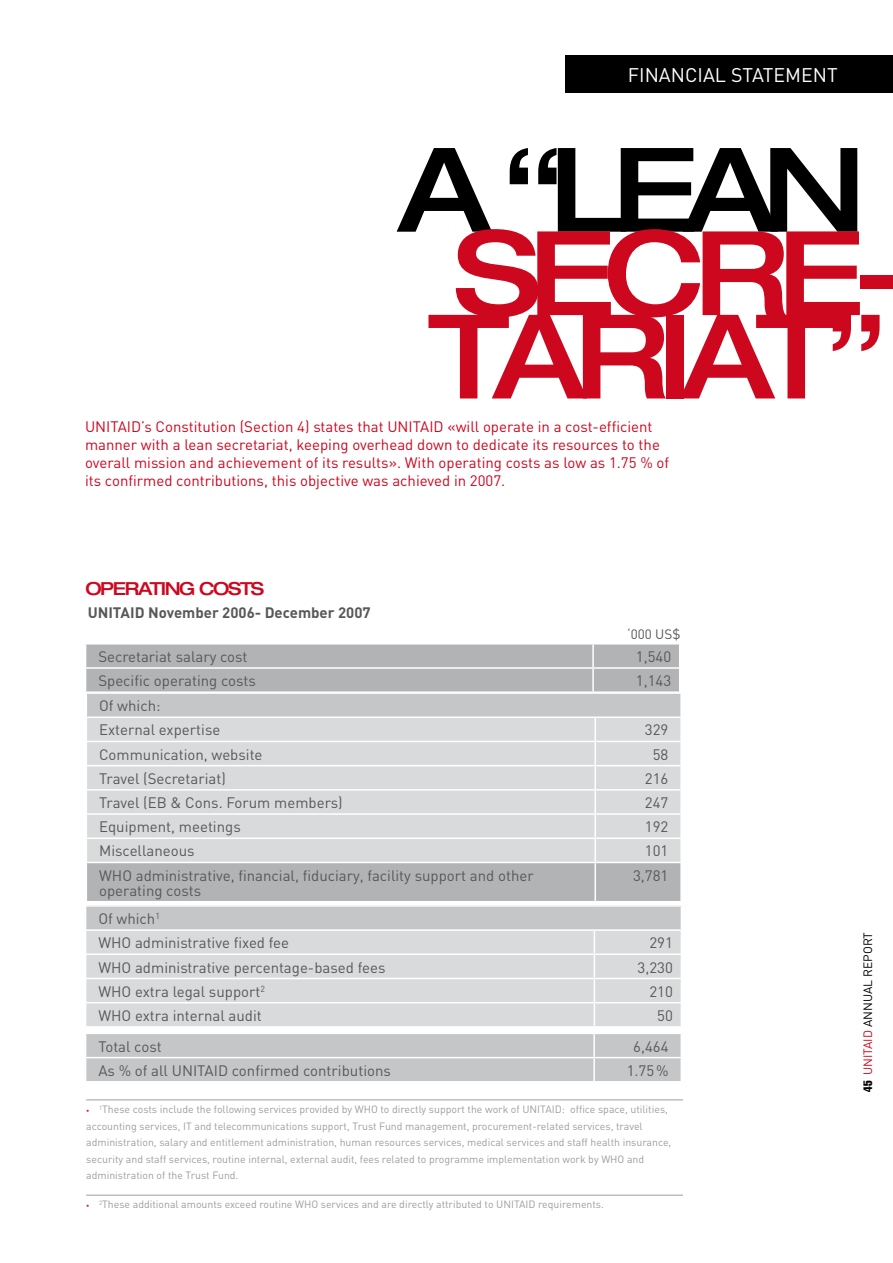
<style>
.page{position:relative;width:893px;height:1263px;background:#fff}
.page>*{position:absolute;margin:0;border:0;box-sizing:border-box;transform-origin:0 0}
.t1{font:500 expanded 117.15px/83.4px "Helvetica Neue";letter-spacing:-.1em;color:#cd071e}
.t2{font:500 expanded 117.15px "Helvetica Neue";color:#000}
.t3{font:19.5px "DIN";color:#fff}
.t4{font:500 expanded 18px "Helvetica Neue";color:#cd071e}
.t5{font:15px/24.2px "DIN";color:#58585a}
.t6{font:15px/18px "DIN";color:#cd071e}
.t7{font:700 15px "DIN";color:#58585a}
.t8{font:13.5px "DIN";color:#58585a}
.t9{font:12px "DIN";color:#000}
.t10{font:10.5px/16.5px "DIN";color:#9c9d9f}
.t11{font:6.15px "DIN";color:#9c9d9f}
.s1{color:#cd071e}
.s2{font-family:"Helvetica";font-stretch:extra-condensed}
</style>
<div class="page">
<div style="left:566px;top:55px;width:327px;height:37px;background:#000"></div>
<div style="left:86px;top:1034px;width:595px;height:47px;background:#c5c6c8"></div>
<svg style="left:86px;top:644px;width:596px;height:382px;background:#d0d2d3"></svg>
<hr style="left:86px;top:1099px;width:597px;height:1px;background:#9c9d9f">
<hr style="left:86px;top:1195px;width:597px;height:1px;background:#9c9d9f">
<h2 class="t3" style="left:628px;top:62px;width:211px">FINANCIAL STATEMENT</h2>
<h1 class="t2" style="left:398px;top:117px;width:470px">A “LEAN</h1>
<h1 class="t1" style="left:428px;top:229px;width:482px">SECRE-<br>TARIAT”</h1>
<p class="t6" style="left:85px;top:417px;width:586px">UNITAID’s Constitution (Section 4) states that UNITAID «will operate in a cost-efficient manner with a lean secretariat, keeping overhead down to dedicate its resources to the overall mission and achievement of its results». With operating costs as low as 1.75 % of its confirmed contributions, this objective was achieved in 2007.</p>
<h3 class="t4" style="left:85px;top:578px;width:28px">OPERATING</h3>
<h3 class="t4" style="left:199px;top:578px;width:67px">COSTS</h3>
<h3 class="t7" style="left:88px;top:603px;width:284px">UNITAID November 2006- December 2007</h3>
<p class="t8" style="left:627px;top:626px;width:55px">‘000 US$</p>
<h3 class="t5" style="left:98px;top:644px;width:151px">Secretariat salary cost</h3>
<h3 class="t5" style="left:636px;top:644px;width:37px">1,540</h3>
<h3 class="t5" style="left:98px;top:668px;width:159px">Specific operating costs</h3>
<h3 class="t5" style="left:636px;top:668px;width:37px">1,143</h3>
<h3 class="t5" style="left:99px;top:693px;width:123px">Of which:<br>External expertise</h3>
<h3 class="t5" style="left:645px;top:718px;width:25px">329</h3>
<h3 class="t5" style="left:99px;top:742px;width:165px">Communication, website</h3>
<h3 class="t5" style="left:653px;top:742px;width:17px">58</h3>
<h3 class="t5" style="left:99px;top:766px;width:128px">Travel (Secretariat)</h3>
<h3 class="t5" style="left:645px;top:766px;width:25px">216</h3>
<h3 class="t5" style="left:99px;top:790px;width:245px">Travel (EB &amp; Cons. Forum members)</h3>
<h3 class="t5" style="left:645px;top:790px;width:25px">247</h3>
<h3 class="t5" style="left:99px;top:814px;width:143px">Equipment, meetings</h3>
<h3 class="t5" style="left:645px;top:814px;width:25px">192</h3>
<h3 class="t5" style="left:99px;top:839px;width:97px">Miscellaneous</h3>
<h3 class="t5" style="left:645px;top:839px;width:25px">101</h3>
<h3 class="t5" style="left:99px;top:867px;width:436px;line-height:15px">WHO administrative, financial, fiduciary, facility support and other operating costs</h3>
<h3 class="t5" style="left:633px;top:863px;width:37px">3,781</h3>
<h3 class="t5" style="left:98px;top:906px;width:192px">Of which<sup>1<br></sup>WHO administrative fixed fee</h3>
<h3 class="t5" style="left:649px;top:930px;width:25px">291</h3>
<h3 class="t5" style="left:98px;top:955px;width:289px">WHO administrative percentage-based fees</h3>
<h3 class="t5" style="left:638px;top:955px;width:37px">3,230</h3>
<h3 class="t5" style="left:98px;top:979px;width:168px">WHO extra legal support<sup>2</sup></h3>
<h3 class="t5" style="left:649px;top:979px;width:25px">210</h3>
<h3 class="t5" style="left:98px;top:1003px;width:165px">WHO extra internal audit</h3>
<h3 class="t5" style="left:657px;top:1003px;width:17px">50</h3>
<h3 class="t5" style="left:98px;top:1034px;width:65px">Total cost</h3>
<h3 class="t5" style="left:633px;top:1034px;width:37px">6,464</h3>
<h3 class="t5" style="left:98px;top:1058px;width:294px">As % of all UNITAID confirmed contributions</h3>
<h3 class="t5" style="left:627px;top:1058px;width:43px">1.75%</h3>
<p class="t11" style="left:99px;top:1103px;width:5px">1</p>
<p class="t10" style="left:86px;top:1101px;width:587px"><span class="s1">◾</span> These costs include the following services provided by WHO to directly support the work of UNITAID: office space, utilities, accounting services, IT and telecommunications support, Trust Fund management, procurement-related services, travel administration, salary and entitlement administration, human resources services, medical services and staff health insurance, security and staff services, routine internal, external audit, fees related to programme implementation work by WHO and administration of the Trust Fund.</p>
<p class="t11" style="left:99px;top:1199px;width:5px">2</p>
<p class="t10" style="left:86px;top:1196px;width:519px"><span class="s1">◾</span> These additional amounts exceed routine WHO services and are directly attributed to UNITAID requirements.</p>
<p class="t9" style="left:860px;top:1092px;width:160px;rotate:-90deg"><span class="s2">45</span> <span class="s1">UNITAID</span> Annual report</p>
</div>
